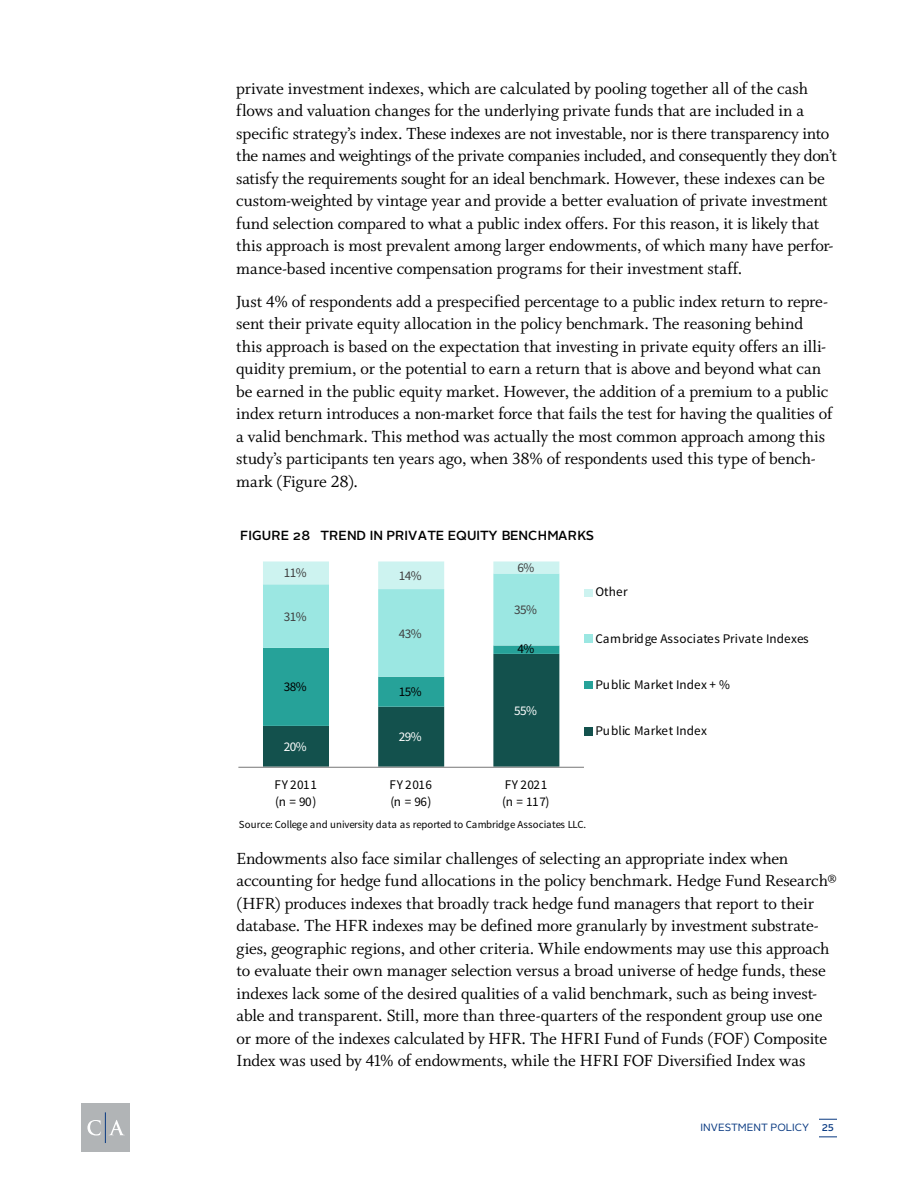
<style>
.page{position:relative;width:918px;height:1188px;background:#fff}
.page>*{position:absolute;margin:0;border:0;box-sizing:border-box;transform-origin:0 0}
.t1{font:18px/22.5px "Whitman";letter-spacing:-.01em;color:#000}
.t2{font:13.2px/17px "Source Sans Pro";letter-spacing:.01em;color:#000}
.t3{font:500 13.2px "Alright Sans";color:#000}
.t4{font:13.2px "Source Sans Pro";color:#404040}
.t5{font:13.2px "Source Sans Pro";color:#fff}
.t6{font:10.8px "Source Sans Pro";letter-spacing:-.005em;color:#000}
.t7{font:10.5px "Alright Sans";color:#083981}
.t8{font:500 9.75px "Alright Sans";color:#083981}
</style>
<div class="page">
<svg style="left:263px;top:561px;width:296px;height:206px"></svg>
<hr style="left:238px;top:767px;width:346px;height:1px;background:#868686">
<div style="left:585px;top:589px;width:8px;height:7px;background:#cdf3f0"></div>
<div style="left:585px;top:635px;width:8px;height:8px;background:#9be7e2"></div>
<div style="left:585px;top:681px;width:8px;height:8px;background:#26a299"></div>
<div style="left:585px;top:727px;width:8px;height:8px;background:#13514d"></div>
<div style="left:81px;top:1103px;width:49px;height:49px;background:#b1b4b6"></div>
<svg style="left:87px;top:1120px;width:14px;height:16px"></svg>
<svg style="left:109px;top:1120px;width:15px;height:15px"></svg>
<hr style="left:105px;top:1112px;width:1px;height:31px;background:#083981">
<svg style="left:819px;top:1119px;width:18px;height:1px"></svg>
<svg style="left:819px;top:1137px;width:18px;height:1px"></svg>
<p class="t1" style="left:236px;top:77px;width:602px">private investment indexes, which are calculated by pooling together all of the cash flows and valuation changes for the underlying private funds that are included in a specific strategy’s index. These indexes are not investable, nor is there transparency into the names and weightings of the private companies included, and consequently they don’t satisfy the requirements sought for an ideal benchmark. However, these indexes can be custom-weighted by vintage year and provide a better evaluation of private investment fund selection compared to what a public index offers. For this reason, it is likely that this approach is most prevalent among larger endowments, of which many have perfor&shy;mance-based incentive compensation programs for their investment staff.</p>
<p class="t1" style="left:236px;top:290px;width:598px">Just 4% of respondents add a prespecified percentage to a public index return to repre&shy;sent their private equity allocation in the policy benchmark. The reasoning behind this approach is based on the expectation that investing in private equity offers an illi&shy;quidity premium, or the potential to earn a return that is above and beyond what can be earned in the public equity market. However, the addition of a premium to a public index return introduces a non-market force that fails the test for having the qualities of a valid benchmark. This method was actually the most common approach among this study’s participants ten years ago, when 38% of respondents used this type of bench&shy;mark (Figure 28).</p>
<p class="t3" style="left:240px;top:526px;width:355px">FIGURE 28 TREND IN PRIVATE EQUITY BENCHMARKS</p>
<p class="t4" style="left:284px;top:565px;width:24px">11%</p>
<p class="t4" style="left:399px;top:567px;width:24px">14%</p>
<p class="t4" style="left:284px;top:608px;width:24px">31%</p>
<p class="t2" style="left:284px;top:679px;width:24px">38%</p>
<p class="t5" style="left:284px;top:738px;width:24px">20%</p>
<p class="t4" style="left:399px;top:625px;width:24px">43%</p>
<p class="t2" style="left:399px;top:684px;width:24px">15%</p>
<p class="t5" style="left:399px;top:729px;width:24px">29%</p>
<p class="t4" style="left:518px;top:559px;width:18px">6%</p>
<p class="t4" style="left:514px;top:602px;width:24px">35%</p>
<p class="t2" style="left:518px;top:640px;width:18px">4%</p>
<p class="t5" style="left:514px;top:703px;width:24px">55%</p>
<p class="t2" style="left:596px;top:584px;width:34px">Other</p>
<p class="t2" style="left:596px;top:630px;width:215px">Cambridge Associates Private Indexes</p>
<p class="t2" style="left:596px;top:676px;width:136px">Public Market Index + %</p>
<p class="t2" style="left:596px;top:723px;width:113px">Public Market Index</p>
<p class="t2" style="left:274px;top:776px;width:44px">FY 2011 (n = 90)</p>
<p class="t2" style="left:390px;top:776px;width:44px">FY 2016 (n = 96)</p>
<p class="t2" style="left:502px;top:776px;width:49px">FY 2021 (n = 117)</p>
<p class="t6" style="left:239px;top:818px;width:349px">Source: College and university data as reported to Cambridge Associates LLC.</p>
<p class="t1" style="left:237px;top:847px;width:602px">Endowments also face similar challenges of selecting an appropriate index when accounting for hedge fund allocations in the policy benchmark. Hedge Fund Research® (HFR) produces indexes that broadly track hedge fund managers that report to their database. The HFR indexes may be defined more granularly by investment substrate&shy;gies, geographic regions, and other criteria. While endowments may use this approach to evaluate their own manager selection versus a broad universe of hedge funds, these indexes lack some of the desired qualities of a valid benchmark, such as being invest&shy;able and transparent. Still, more than three-quarters of the respondent group use one or more of the indexes calculated by HFR. The HFRI Fund of Funds (FOF) Composite Index was used by 41% of endowments, while the HFRI FOF Diversified Index was</p>
<p class="t7" style="left:701px;top:1121px;width:110px">INVESTMENT POLICY</p>
<p class="t8" style="left:822px;top:1121px;width:14px">25</p>
</div>
